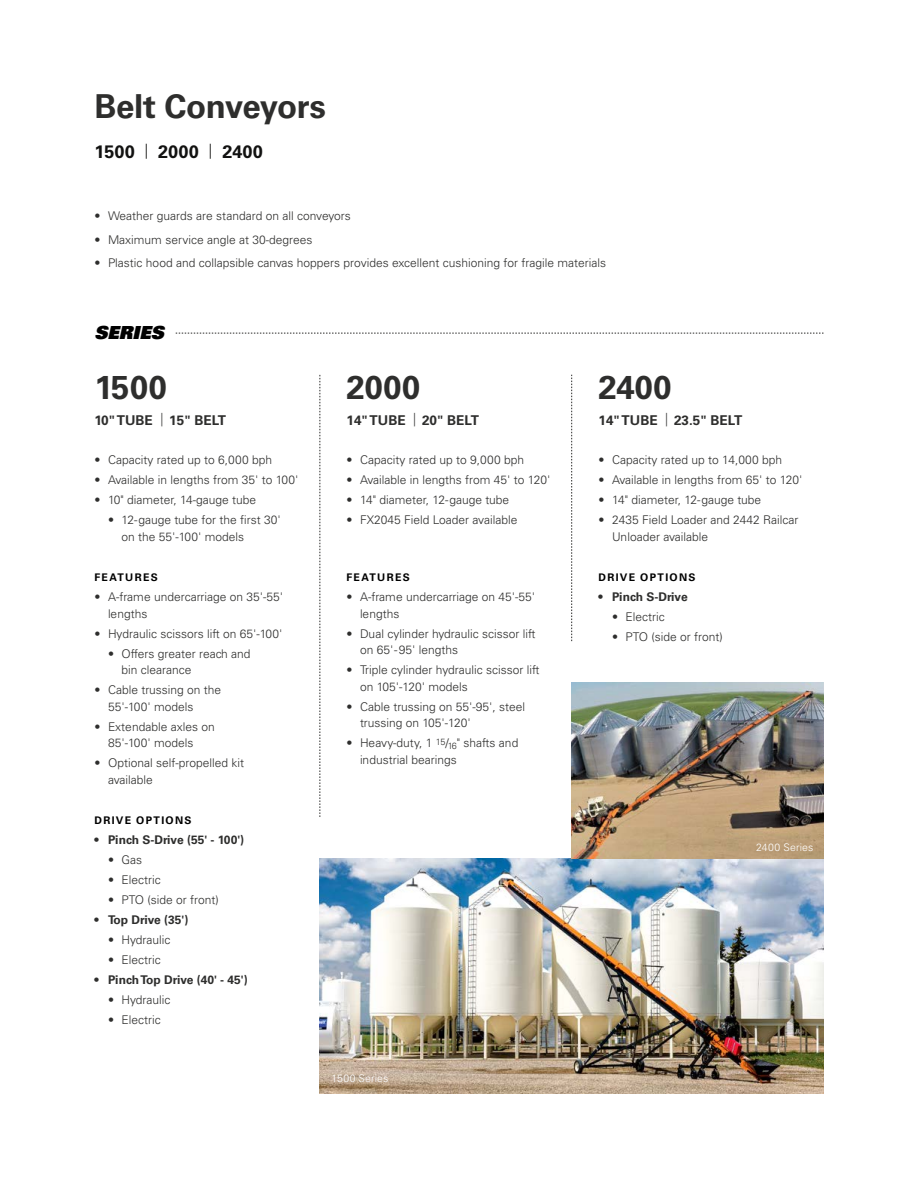
<style>
.page{position:relative;width:918px;height:1188px;background:#fff}
.page>*{position:absolute;margin:0;border:0;box-sizing:border-box;transform-origin:0 0}
.t1{font:700 33px "Univers LT Std";letter-spacing:-.01em;color:#2e2e2d}
.t2{font:700 18px "Univers LT Std";color:#121211}
.t3{font:18px "Univers LT Std X Black Obl";color:#000}
.t4{font:700 13.5px "Univers LT Std";color:#2e2e2d}
.t5{font:300 12px/16.5px "Univers LT Std";color:#2e2e2d}
.t6{font:700 12px "Univers LT Std";color:#2e2e2d}
.t7{font:700 10.5px "Univers LT Std";letter-spacing:.125em;color:#000}
.t8{font:300 10.5px "Univers LT Std";letter-spacing:.015em;color:#fff}
.s1{font-weight:300;font-stretch:condensed}
</style>
<div class="page">
<svg style="left:176px;top:333px;width:648px;height:1px"></svg>
<svg style="left:320px;top:375px;width:1px;height:442px"></svg>
<svg style="left:571px;top:375px;width:1px;height:266px"></svg>
<img style="left:320px;top:859px;width:504px;height:235px">
<img style="left:572px;top:683px;width:252px;height:176px">
<h1 class="t1" style="left:94px;top:87px;width:233px">Belt Conveyors</h1>
<h2 class="t2" style="left:94px;top:141px;width:170px">1500 <sup>|</sup> 2000 <sup>|</sup> 2400</h2>
<p class="t5" style="left:94px;top:208px;width:258px">• Weather guards are standard on all conveyors</p>
<p class="t5" style="left:94px;top:231px;width:220px">• Maximum service angle at 30-degrees</p>
<p class="t5" style="left:94px;top:254px;width:513px">• Plastic hood and collapsible canvas hoppers provides excellent cushioning for fragile materials</p>
<h2 class="t3" style="left:94px;top:321px;width:71px">SERIES</h2>
<h1 class="t1" style="left:94px;top:368px;width:74px">1500</h1>
<p class="t4" style="left:94px;top:412px;width:133px">10" TUBE <span class="s1">|</span> 15" BELT</p>
<p class="t5" style="left:94px;top:452px;width:179px">• Capacity rated up to 6,000 bph</p>
<p class="t5" style="left:94px;top:472px;width:206px">• Available in lengths from 35' to 100'</p>
<p class="t5" style="left:94px;top:492px;width:163px">• 10" diameter, 14-gauge tube</p>
<p class="t5" style="left:122px;top:512px;width:161px;text-indent:-14px">• 12-gauge tube for the first 30' on the 55'-100' models</p>
<p class="t7" style="left:94px;top:571px;width:65px">FEATURES</p>
<p class="t5" style="left:108px;top:589px;width:177px;text-indent:-14px">• A-frame undercarriage on 35'-55' lengths</p>
<p class="t5" style="left:94px;top:625px;width:190px">• Hydraulic scissors lift on 65'-100'</p>
<p class="t5" style="left:122px;top:645px;width:131px;text-indent:-14px">• Offers greater reach and bin clearance</p>
<p class="t5" style="left:108px;top:682px;width:115px;text-indent:-14px">• Cable trussing on the<br>55'-100' models</p>
<p class="t5" style="left:108px;top:718px;width:108px;text-indent:-14px">• Extendable axles on<br>85'-100' models</p>
<p class="t5" style="left:108px;top:755px;width:138px;text-indent:-14px">• Optional self-propelled kit available</p>
<p class="t7" style="left:94px;top:814px;width:99px">DRIVE OPTIONS</p>
<p class="t6" style="left:94px;top:833px;width:151px">• Pinch S-Drive (55' - 100')</p>
<p class="t5" style="left:108px;top:852px;width:36px">• Gas</p>
<p class="t5" style="left:108px;top:872px;width:54px">• Electric</p>
<p class="t5" style="left:108px;top:892px;width:112px">• PTO (side or front)</p>
<p class="t6" style="left:94px;top:913px;width:95px">• Top Drive (35')</p>
<p class="t5" style="left:108px;top:932px;width:64px">• Hydraulic</p>
<p class="t5" style="left:108px;top:952px;width:54px">• Electric</p>
<p class="t6" style="left:94px;top:973px;width:155px">• Pinch Top Drive (40' - 45')</p>
<p class="t5" style="left:108px;top:992px;width:64px">• Hydraulic</p>
<p class="t5" style="left:108px;top:1012px;width:54px">• Electric</p>
<h1 class="t1" style="left:346px;top:368px;width:75px">2000</h1>
<p class="t4" style="left:346px;top:412px;width:134px">14" TUBE <span class="s1">|</span> 20" BELT</p>
<p class="t5" style="left:346px;top:452px;width:179px">• Capacity rated up to 9,000 bph</p>
<p class="t5" style="left:346px;top:472px;width:206px">• Available in lengths from 45' to 120'</p>
<p class="t5" style="left:346px;top:492px;width:164px">• 14" diameter, 12-gauge tube</p>
<p class="t5" style="left:346px;top:512px;width:172px">• FX2045 Field Loader available</p>
<p class="t7" style="left:346px;top:571px;width:65px">FEATURES</p>
<p class="t5" style="left:360px;top:589px;width:177px;text-indent:-14px">• A-frame undercarriage on 45'-55' lengths</p>
<p class="t5" style="left:360px;top:625px;width:177px;text-indent:-14px">• Dual cylinder hydraulic scissor lift on 65'-95' lengths</p>
<p class="t5" style="left:360px;top:662px;width:181px;text-indent:-14px">• Triple cylinder hydraulic scissor lift on 105'-120' models</p>
<p class="t5" style="left:360px;top:698px;width:167px;text-indent:-14px">• Cable trussing on 55'-95', steel trussing on 105'-120'</p>
<p class="t5" style="left:360px;top:735px;width:160px;text-indent:-14px">• Heavy-duty, 1 <sup>15</sup>/<sub>16</sub>" shafts and industrial bearings</p>
<p class="t8" style="left:331px;top:1072px;width:58px">1500 Series</p>
<h1 class="t1" style="left:598px;top:368px;width:75px">2400</h1>
<p class="t4" style="left:598px;top:412px;width:145px">14" TUBE <span class="s1">|</span> 23.5" BELT</p>
<p class="t5" style="left:598px;top:452px;width:185px">• Capacity rated up to 14,000 bph</p>
<p class="t5" style="left:598px;top:472px;width:206px">• Available in lengths from 65' to 120'</p>
<p class="t5" style="left:598px;top:492px;width:164px">• 14" diameter, 12-gauge tube</p>
<p class="t5" style="left:612px;top:512px;width:188px;text-indent:-14px">• 2435 Field Loader and 2442 Railcar<br>Unloader available</p>
<p class="t7" style="left:598px;top:571px;width:99px">DRIVE OPTIONS</p>
<p class="t6" style="left:598px;top:590px;width:91px">• Pinch S-Drive</p>
<p class="t5" style="left:612px;top:609px;width:54px">• Electric</p>
<p class="t5" style="left:612px;top:629px;width:112px">• PTO (side or front)</p>
<p class="t8" style="left:756px;top:841px;width:59px">2400 Series</p>
</div>
